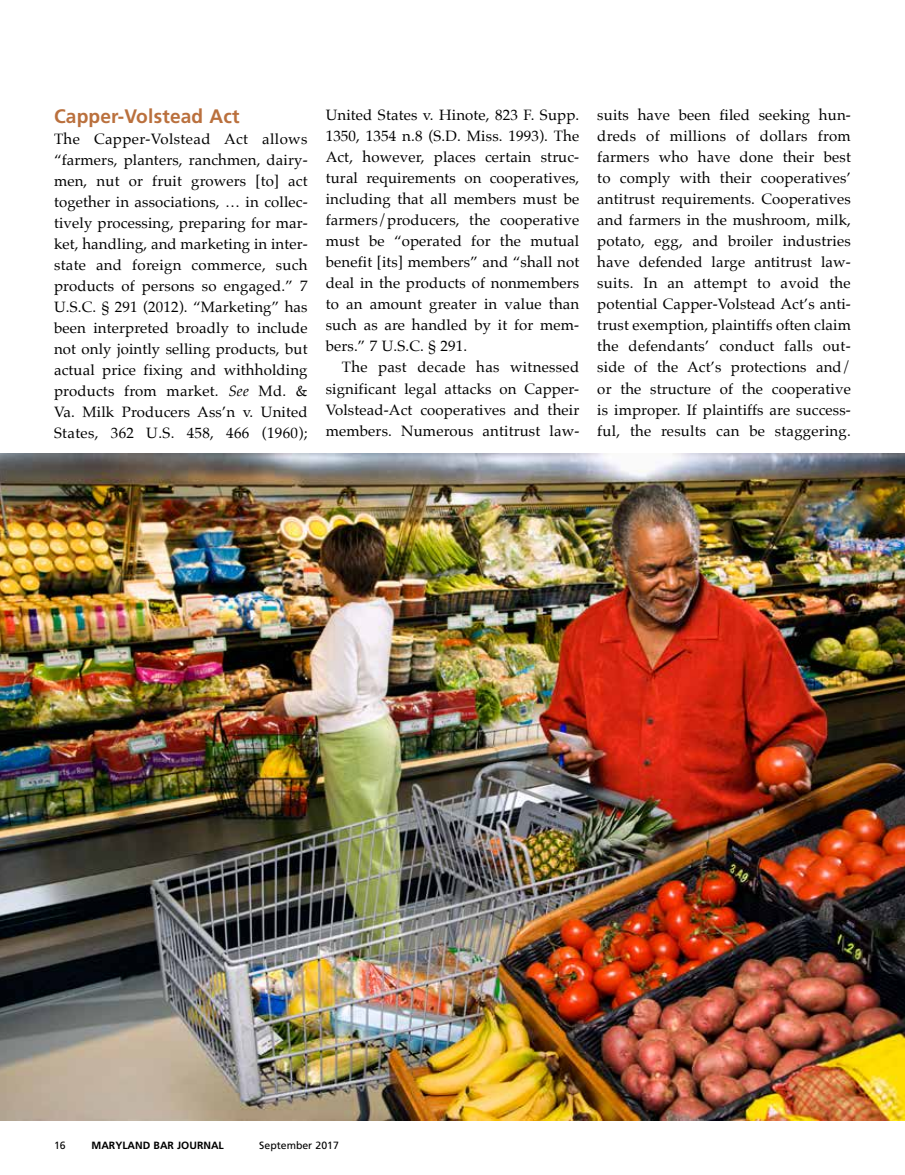
<style>
.page{position:relative;width:905px;height:1175px;background:#fff}
.page>*{position:absolute;margin:0;border:0;box-sizing:border-box;transform-origin:0 0}
.t1{font:700 19.5px "Frutiger";letter-spacing:.01em;color:#ba703d}
.t2{font:15px/21px "Palatino";letter-spacing:.01em;color:#000;text-align:justify}
.t3{font:700 10.5px "Frutiger";color:#000}
.t4{font:10.5px "Frutiger";color:#000}
.s1{font-style:italic}
</style>
<div class="page">
<img style="left:0;top:453px;width:904px;height:667px">
<h1 class="t1" style="left:54px;top:105px;width:187px">Capper-Volstead Act</h1>
<p class="t2" style="left:54px;top:128px;width:255px">The Capper-Volstead Act allows “farmers, planters, ranchmen, dairy&shy;men, nut or fruit growers [to] act together in associations, … in collec&shy;tively processing, preparing for mar&shy;ket, handling, and marketing in inter&shy;state and foreign commerce, such products of persons so engaged.” 7<br>U.S.C. § 291 (2012). “Marketing” has been interpreted broadly to include not only jointly selling products, but actual price fixing and withholding products from market. <span class="s1">See</span> Md. &amp; Va. Milk Producers Ass’n v. United States, 362 U.S. 458, 466 (1960);</p>
<p class="t2" style="left:326px;top:105px;width:255px">United States v. Hinote, 823 F. Supp.<br>1350, 1354 n.8 (S.D. Miss. 1993). The Act, however, places certain struc&shy;tural requirements on cooperatives, including that all members must be farmers/producers, the cooperative must be “operated for the mutual benefit [its] members” and “shall not deal in the products of nonmembers to an amount greater in value than such as are handled by it for mem&shy;bers.” 7 U.S.C. § 291.</p>
<p class="t2" style="left:326px;top:357px;width:255px;text-indent:16px">The past decade has witnessed significant legal attacks on Capper-Volstead-Act cooperatives and their members. Numerous antitrust law-</p>
<p class="t2" style="left:597px;top:105px;width:255px">suits have been filed seeking hun&shy;dreds of millions of dollars from farmers who have done their best to comply with their cooperatives’ antitrust requirements. Cooperatives and farmers in the mushroom, milk, potato, egg, and broiler industries have defended large antitrust law&shy;suits. In an attempt to avoid the potential Capper-Volstead Act’s anti&shy;trust exemption, plaintiffs often claim the defendants’ conduct falls out&shy;side of the Act’s protections and/ or the structure of the cooperative is improper. If plaintiffs are success&shy;ful, the results can be staggering.</p>
<p class="t4" style="left:54px;top:1139px;width:13px">16</p>
<p class="t3" style="left:91px;top:1139px;width:134px">MARYLAND BAR JOURNAL</p>
<p class="t4" style="left:259px;top:1139px;width:81px">September 2017</p>
</div>
